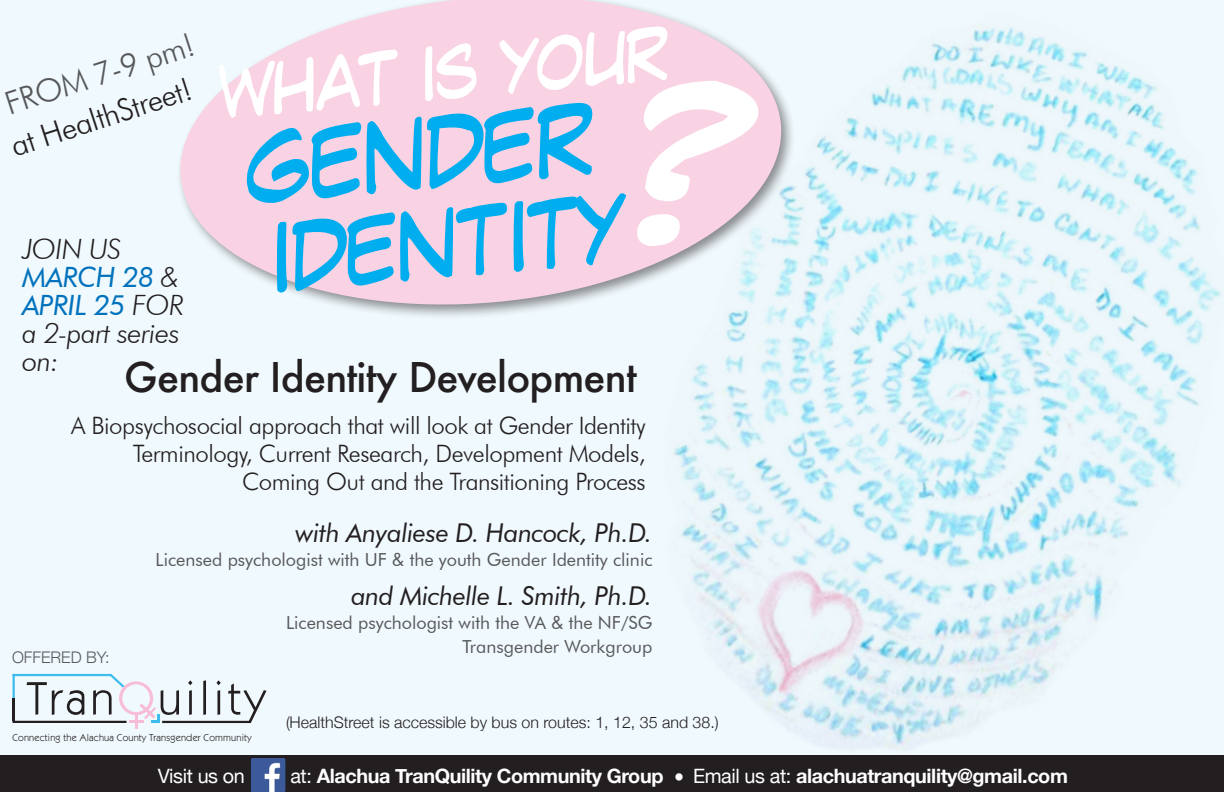
<style>
.page{position:relative;width:1224px;height:792px;background:#fff}
.page>*{position:absolute;margin:0;border:0;box-sizing:border-box;transform-origin:0 0}
.t1{font:80.6px "Laffayette Comic Pro";color:#00aeef}
.t2{font:77.6px "Laffayette Comic Pro";color:#00aeef}
.t3{font:60px "Laffayette Comic Pro";color:#fff}
.t4{font:500 40px "Futura";letter-spacing:-.02em;color:#231f20}
.t5{font:300 31.6px "Futura BT";color:#57585a}
.t6{font:300 30.8px "Futura BT";color:#231f20}
.t7{font:italic 300 28px/28px "Futura BT";letter-spacing:-.02em;color:#231f20}
.t8{font:italic 26px "Futura BT";letter-spacing:-.02em;color:#231f20}
.t9{font:300 24px/28px "Futura BT";letter-spacing:-.02em;color:#231f20;text-align:right}
.t10{font:700 19.8px "Helvetica Neue";letter-spacing:-.02em;color:#fff}
.t11{font:19.8px "Helvetica Neue";letter-spacing:-.02em;color:#fff}
.t12{font:18px/24px "Futura BT";color:#57585a;text-align:right}
.t13{font:300 16px "Helvetica Neue";color:#231f20}
.t14{font:300 16px "Helvetica Neue";color:#57585a}
.t15{font:10px "ITC Kabel Std";letter-spacing:.02em;color:#231f20}
.s1{font-weight:400;color:#0072bc}
.s2{font-weight:400}
</style>
<div class="page">
<div style="left:0;top:0;width:1224px;height:782px;background:#f0f9fd"></div>
<div style="left:0;top:756px;width:1224px;height:36px;background:#231f20"></div>
<img style="left:522px;top:25px;width:702px;height:731px">
<svg style="left:179px;top:0;width:609px;height:317px;fill:#f9d3e3"></svg>
<svg style="left:188px;top:680px;width:4px;height:35px"></svg>
<hr style="left:203px;top:680px;width:3px;height:35px;background:#231f20">
<svg style="left:216px;top:680px;width:5px;height:35px"></svg>
<svg style="left:228px;top:684px;width:39px;height:39px"></svg>
<hr style="left:162px;top:721px;width:89px;height:2px;background:#231f20">
<svg style="left:12px;top:673px;width:167px;height:56px"></svg>
<img style="left:251px;top:758px;width:34px;height:34px">
<svg style="left:624px;top:71px;width:138px;height:189px;background:#f4d3e2"></svg>
<p class="t3" style="left:218px;top:65px;width:451px;rotate:-5deg">WHAT IS YOUR</p>
<p class="t5" style="left:0;top:86px;width:199px;rotate:-18deg">FROM 7-9 pm!</p>
<p class="t6" style="left:6px;top:128px;width:190px;rotate:-18deg">at HealthStreet!</p>
<p class="t1" style="left:243px;top:132px;width:352px;rotate:-5deg">GENDER</p>
<p class="t2" style="left:267px;top:223px;width:357px;rotate:-5deg">IDENTITY</p>
<p class="t7" style="left:22px;top:235px;width:163px">JOIN US<br><span class="s1">MARCH 28</span> &amp;<br><span class="s1">APRIL 25</span> FOR a 2-part series on:</p>
<p class="t4" style="left:124px;top:350px;width:514px">Gender Identity Development</p>
<p class="t9" style="left:71px;top:411px;width:576px">A Biopsychosocial approach that will look at Gender Identity<br>Terminology, Current Research, Development Models,<br>Coming Out and the Transitioning Process</p>
<p class="t14" style="left:12px;top:645px;width:99px">Offered by:</p>
<p class="t8" style="left:295px;top:517px;width:359px">with Anyaliese D. Hancock, Ph.D.</p>
<p class="t12" style="left:156px;top:547px;width:498px">Licensed psychologist with UF &amp; the youth Gender Identity clinic</p>
<p class="t8" style="left:351px;top:580px;width:303px">and Michelle L. Smith, Ph.D.</p>
<p class="t12" style="left:286px;top:611px;width:368px">Licensed psychologist with the VA &amp; the NF/SG<br>Transgender Workgroup</p>
<p class="t15" style="left:12px;top:731px;width:241px">Connecting the Alachua County Transgender Community</p>
<p class="t13" style="left:286px;top:710px;width:434px">(HealthStreet is accessible by bus on routes: 1, 12, 35 and 38.)</p>
<p class="t11" style="left:158px;top:762px;width:88px">Visit us on</p>
<p class="t10" style="left:290px;top:760px;width:375px"><span class="s2">at:</span> Alachua TranQuility Community Group</p>
<p class="t10" style="left:673px;top:760px;width:396px">• <span class="s2">Email us at:</span> alachuatranquility@gmail.com</p>
</div>
